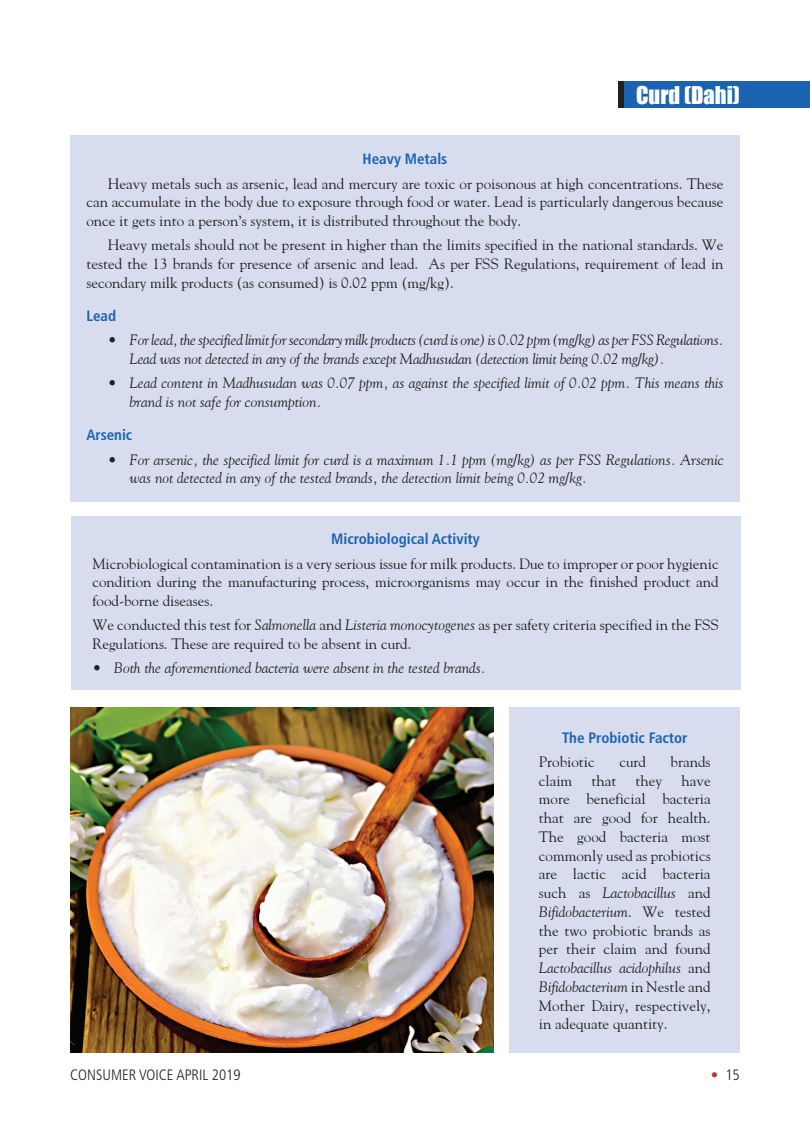
<style>
.page{position:relative;width:810px;height:1134px;background:#fff}
.page>*{position:absolute;margin:0;border:0;box-sizing:border-box;transform-origin:0 0}
.t1{font:22.5px "Impact";color:#fff}
.t2{font:15px/18.8px "Gaudiya";color:#231f20;text-align:justify}
.t3{font:italic 15px/18.8px "Gaudiya";color:#231f20}
.t4{font:700 condensed 15px "Frutiger";color:#1b63b0}
.t5{font:300 condensed 15px "Frutiger";color:#231f20}
.s1{font-style:italic}
.s2{color:#ad3d3c}
</style>
<div class="page">
<div style="left:510px;top:708px;width:230px;height:345px;background:#d7ddef"></div>
<div style="left:70px;top:135px;width:670px;height:366px;background:#d7ddef"></div>
<div style="left:71px;top:516px;width:669px;height:174px;background:#d7ddef"></div>
<img style="left:70px;top:708px;width:424px;height:345px">
<div style="left:618px;top:81px;width:12px;height:27px;background:#231f20"></div>
<div style="left:624px;top:81px;width:186px;height:27px;background:#1b63b0"></div>
<h1 class="t1" style="left:636px;top:78px;width:105px">Curd (Dahi)</h1>
<p class="t4" style="left:363px;top:150px;width:86px">Heavy Metals</p>
<p class="t2" style="left:86px;top:174px;width:639px;text-indent:22px">Heavy metals such as arsenic, lead and mercury are toxic or poisonous at high concentrations. These can accumulate in the body due to exposure through food or water. Lead is particularly dangerous because once it gets into a person’s system, it is distributed throughout the body.</p>
<p class="t2" style="left:86px;top:235px;width:639px;text-indent:22px">Heavy metals should not be present in higher than the limits specified in the national standards. We tested the 13 brands for presence of arsenic and lead. As per FSS Regulations, requirement of lead in secondary milk products (as consumed) is 0.02 ppm (mg/kg).</p>
<p class="t4" style="left:86px;top:307px;width:31px">Lead</p>
<p class="t3" style="left:130px;top:331px;width:595px;text-indent:-22px">• For lead, the specified limit for secondary milk products (curd is one) is 0.02 ppm (mg/kg) as per FSS Regulations.<br>Lead was not detected in any of the brands except Madhusudan (detection limit being 0.02 mg/kg).</p>
<p class="t3" style="left:130px;top:373px;width:595px;text-indent:-22px">• Lead content in Madhusudan was 0.07 ppm, as against the specified limit of 0.02 ppm. This means this brand is not safe for consumption.</p>
<p class="t4" style="left:86px;top:426px;width:47px">Arsenic</p>
<p class="t3" style="left:130px;top:450px;width:595px;text-indent:-22px">• For arsenic, the specified limit for curd is a maximum 1.1 ppm (mg/kg) as per FSS Regulations. Arsenic was not detected in any of the tested brands, the detection limit being 0.02 mg/kg.</p>
<p class="t4" style="left:331px;top:530px;width:150px">Microbiological Activity</p>
<p class="t2" style="left:92px;top:554px;width:628px">Microbiological contamination is a very serious issue for milk products. Due to improper or poor hygienic condition during the manufacturing process, microorganisms may occur in the finished product and food-borne diseases.</p>
<p class="t2" style="left:92px;top:615px;width:628px">We conducted this test for <span class="s1">Salmonella</span> and <span class="s1">Listeria monocytogenes</span> as per safety criteria specified in the FSS<br>Regulations. These are required to be absent in curd.</p>
<p class="t3" style="left:92px;top:658px;width:395px">• Both the aforementioned bacteria were absent in the tested brands.</p>
<p class="t4" style="left:562px;top:729px;width:127px">The Probiotic Factor</p>
<p class="t2" style="left:539px;top:752px;width:57px">Probiotic</p>
<p class="t2" style="left:619px;top:752px;width:28px">curd</p>
<p class="t2" style="left:671px;top:752px;width:41px">brands</p>
<p class="t2" style="left:539px;top:771px;width:35px">claim</p>
<p class="t2" style="left:591px;top:771px;width:26px">that</p>
<p class="t2" style="left:636px;top:771px;width:28px">they</p>
<p class="t2" style="left:539px;top:771px;width:173px;text-indent:143px">have more beneficial bacteria that are good for health.<br>The good bacteria most commonly used as probiotics are lactic acid bacteria such as <span class="s1">Lactobacillus</span> and <span class="s1">Bifidobacterium</span>. We tested the two probiotic brands as per their claim and found <span class="s1">Lactobacillus acidophilus</span> and <span class="s1">Bifidobacterium</span> in Nestle and Mother Dairy, respectively, in adequate quantity.</p>
<p class="t5" style="left:70px;top:1066px;width:172px">CONSUMER VOICE April 2019</p>
<p class="t5" style="left:711px;top:1066px;width:31px"><span class="s2">•</span> 15</p>
</div>
